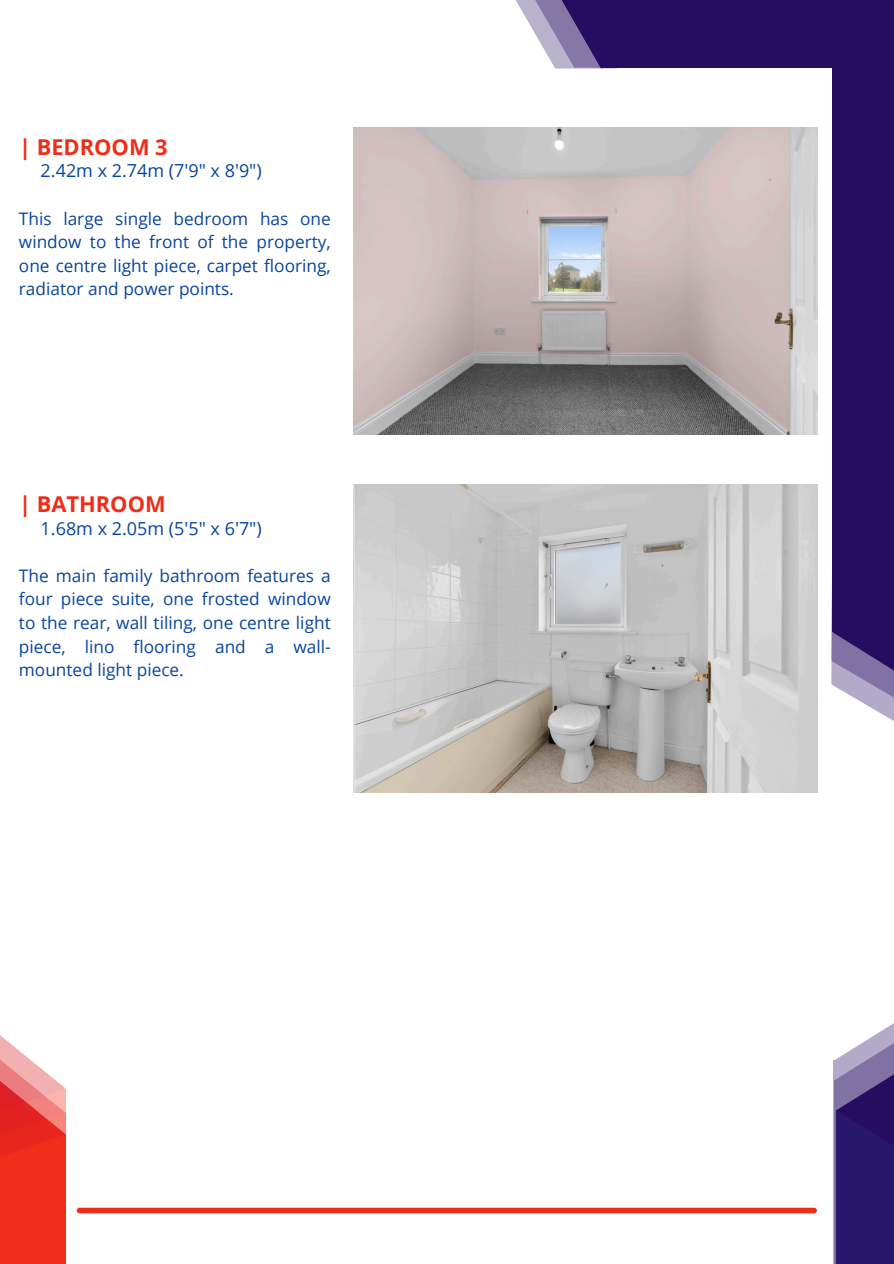
<style>
.page{position:relative;width:894px;height:1264px;background:#fff}
.page>*{position:absolute;margin:0;border:0;box-sizing:border-box;transform-origin:0 0}
.t1{font:700 21.9px "Open Sans";color:#ef2d19}
.t2{font:18px "Open Sans";color:#08459d}
.t3{font:17.25px/23.7px "Open Sans";color:#08459d;text-align:justify}
</style>
<div class="page">
<svg style="left:515px;top:0;width:13px;height:21px"></svg>
<svg style="left:528px;top:0;width:27px;height:68px;fill:#b9b2cd"></svg>
<div style="left:602px;top:0;width:291px;height:68px;background:#250e62"></div>
<svg style="left:831px;top:585px;width:62px;height:136px"></svg>
<div style="left:832px;top:0;width:61px;height:631px;background:#250e62"></div>
<svg style="left:832px;top:631px;width:61px;height:60px;background:#6c5d95"></svg>
<svg style="left:555px;top:0;width:62px;height:69px"></svg>
<div style="left:833px;top:1080px;width:60px;height:183px;background:#28186c"></div>
<svg style="left:833px;top:1024px;width:60px;height:138px"></svg>
<svg style="left:0;top:1035px;width:66px;height:228px;background:#ef594e"></svg>
<div style="left:79px;top:1207px;width:735px;height:6px;background:#ef2d19"></div>
<img style="left:354px;top:127px;width:462px;height:308px">
<img style="left:354px;top:484px;width:462px;height:308px">
<p class="t1" style="left:19px;top:132px;width:150px">| BEDROOM 3</p>
<h1 class="t2" style="left:41px;top:158px;width:223px">2.42m x 2.74m (7'9" x 8'9")</h1>
<h1 class="t3" style="left:19px;top:206px;width:313px">This large single bedroom has one window to the front of the property, one centre light piece, carpet flooring, radiator and power points.</h1>
<p class="t1" style="left:19px;top:489px;width:148px">| BATHROOM</p>
<p class="t2" style="left:41px;top:515px;width:223px">1.68m x 2.05m (5'5" x 6'7")</p>
<p class="t3" style="left:19px;top:563px;width:313px">The main family bathroom features a four piece suite, one frosted window to the rear, wall tiling, one centre light piece, lino flooring and a wall&shy;mounted light piece.</p>
</div>
